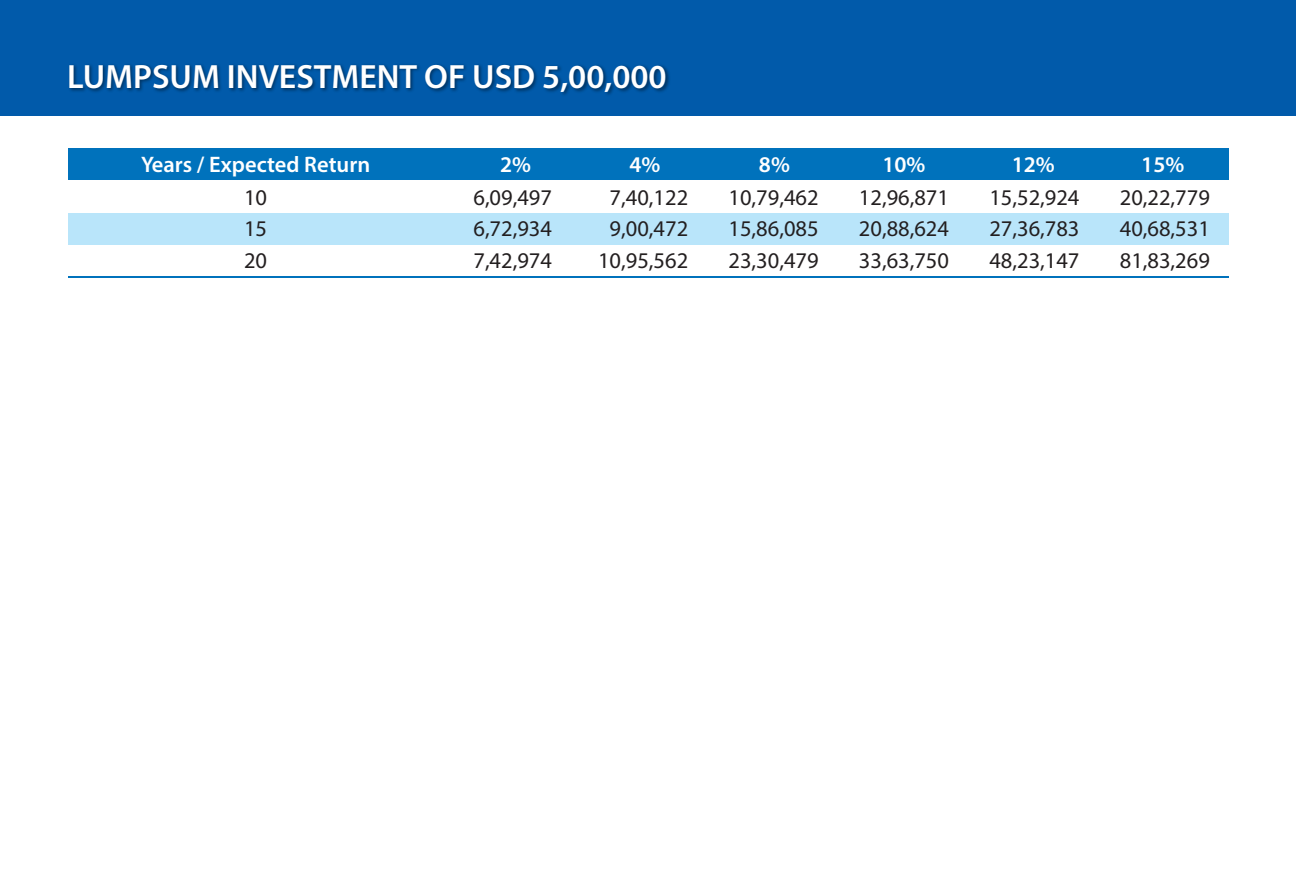
<style>
.page{position:relative;width:1296px;height:891px;background:#fff}
.page>*{position:absolute;margin:0;border:0;box-sizing:border-box;transform-origin:0 0}
.t1{font:600 33.75px "Myriad Pro";color:#fff}
.t2{font:22.5px/31.5px "Myriad Pro";color:#231f20;text-align:justify}
.t3{font:600 22.5px "Myriad Pro";color:#fff}
</style>
<div class="page">
<div style="left:0;top:0;width:1296px;height:115px;background:#015aaa"></div>
<img style="left:69px;top:64px;width:601px;height:31px">
<div style="left:68px;top:214px;width:1160px;height:31px;background:#b9e5fa"></div>
<div style="left:68px;top:148px;width:1160px;height:32px;background:#0072bc"></div>
<hr style="left:68px;top:276px;width:1160px;height:2px;background:#0072bc">
<h1 class="t1" style="left:67px;top:55px;width:601px">LUMPSUM INVESTMENT OF USD 5,00,000</h1>
<p class="t3" style="left:141px;top:150px;width:231px">Years / Expected Return</p>
<p class="t2" style="left:244px;top:181px;width:25px">10<br>15<br>20</p>
<p class="t3" style="left:500px;top:150px;width:32px">2%</p>
<p class="t2" style="left:473px;top:181px;width:80px">6,09,497<br>6,72,934<br>7,42,974</p>
<p class="t3" style="left:630px;top:150px;width:32px">4%</p>
<p class="t2" style="left:598px;top:181px;width:92px;text-align:center">7,40,122<br>9,00,472<br>10,95,562</p>
<p class="t3" style="left:759px;top:150px;width:32px">8%</p>
<p class="t2" style="left:729px;top:181px;width:92px">10,79,462<br>15,86,085<br>23,30,479</p>
<p class="t3" style="left:882px;top:150px;width:45px">10%</p>
<p class="t2" style="left:859px;top:181px;width:92px">12,96,871<br>20,88,624<br>33,63,750</p>
<p class="t3" style="left:1012px;top:150px;width:45px">12%</p>
<p class="t2" style="left:989px;top:181px;width:92px">15,52,924<br>27,36,783<br>48,23,147</p>
<p class="t3" style="left:1141px;top:150px;width:45px">15%</p>
<p class="t2" style="left:1120px;top:181px;width:92px">20,22,779<br>40,68,531<br>81,83,269</p>
</div>
